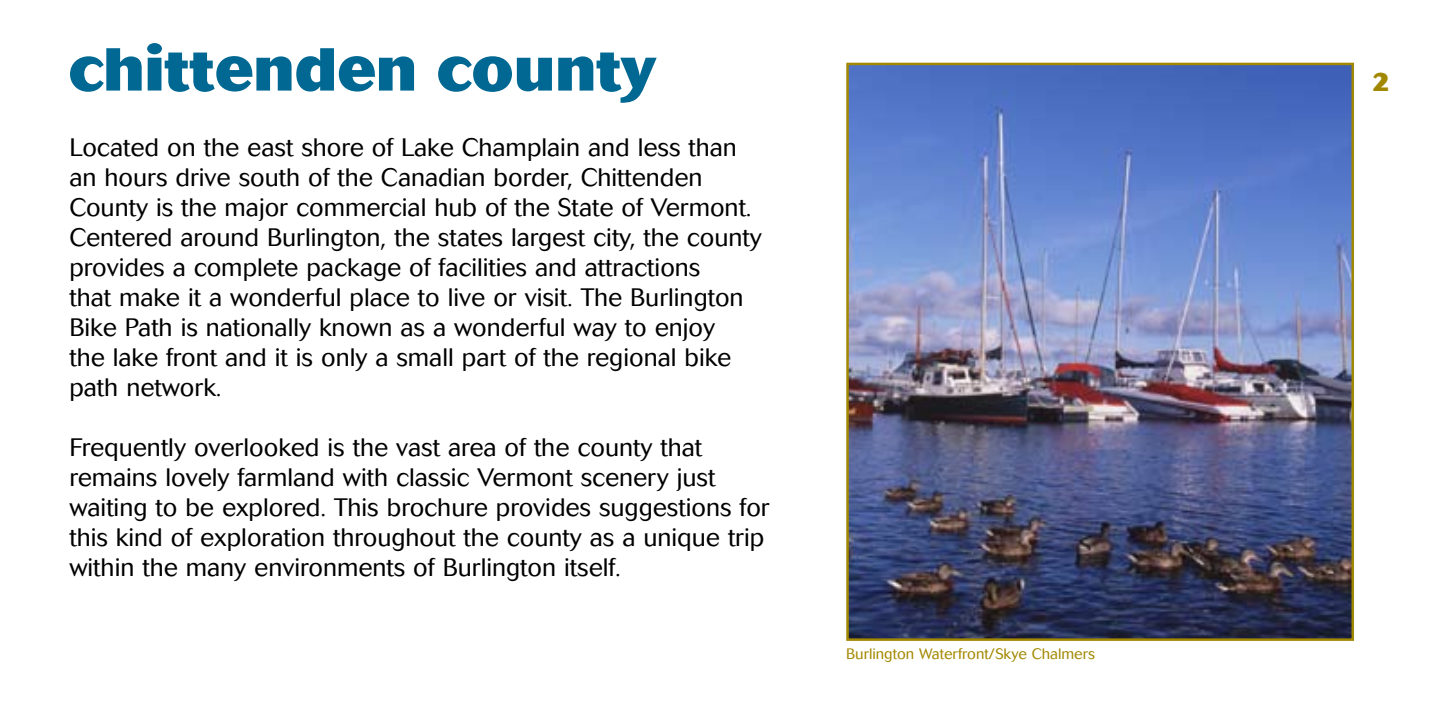
<style>
.page{position:relative;width:1440px;height:720px;background:#fff}
.page>*{position:absolute;margin:0;border:0;box-sizing:border-box;transform-origin:0 0}
.t1{font:800 60px "Cosmos";color:#006892}
.t2{font:300 25px/30px "Cosmos";color:#000}
.t3{font:800 25px "Cosmos";color:#a28800}
.t4{font:300 15px "Cosmos";color:#a28800}
</style>
<div class="page">
<img style="left:849px;top:66px;width:502px;height:572px">
<div style="left:846px;top:63px;width:508px;height:578px;border:2px solid #a28800"></div>
<h1 class="t1" style="left:68px;top:34px;width:588px">chittenden county</h1>
<p class="t2" style="left:69px;top:133px;width:694px">Located on the east shore of Lake Champlain and less than an hours drive south of the Canadian border, Chittenden County is the major commercial hub of the State of Vermont.<br>Centered around Burlington, the states largest city, the county provides a complete package of facilities and attractions<br>that make it a wonderful place to live or visit. The Burlington Bike Path is nationally known as a wonderful way to enjoy<br>the lake front and it is only a small part of the regional bike path network.</p>
<p class="t2" style="left:69px;top:433px;width:702px">Frequently overlooked is the vast area of the county that remains lovely farmland with classic Vermont scenery just waiting to be explored. This brochure provides suggestions for this kind of exploration throughout the county as a unique trip within the many environments of Burlington itself.</p>
<p class="t4" style="left:846px;top:645px;width:250px">Burlington Waterfront/Skye Chalmers</p>
<p class="t3" style="left:1372px;top:67px;width:19px">2</p>
</div>
